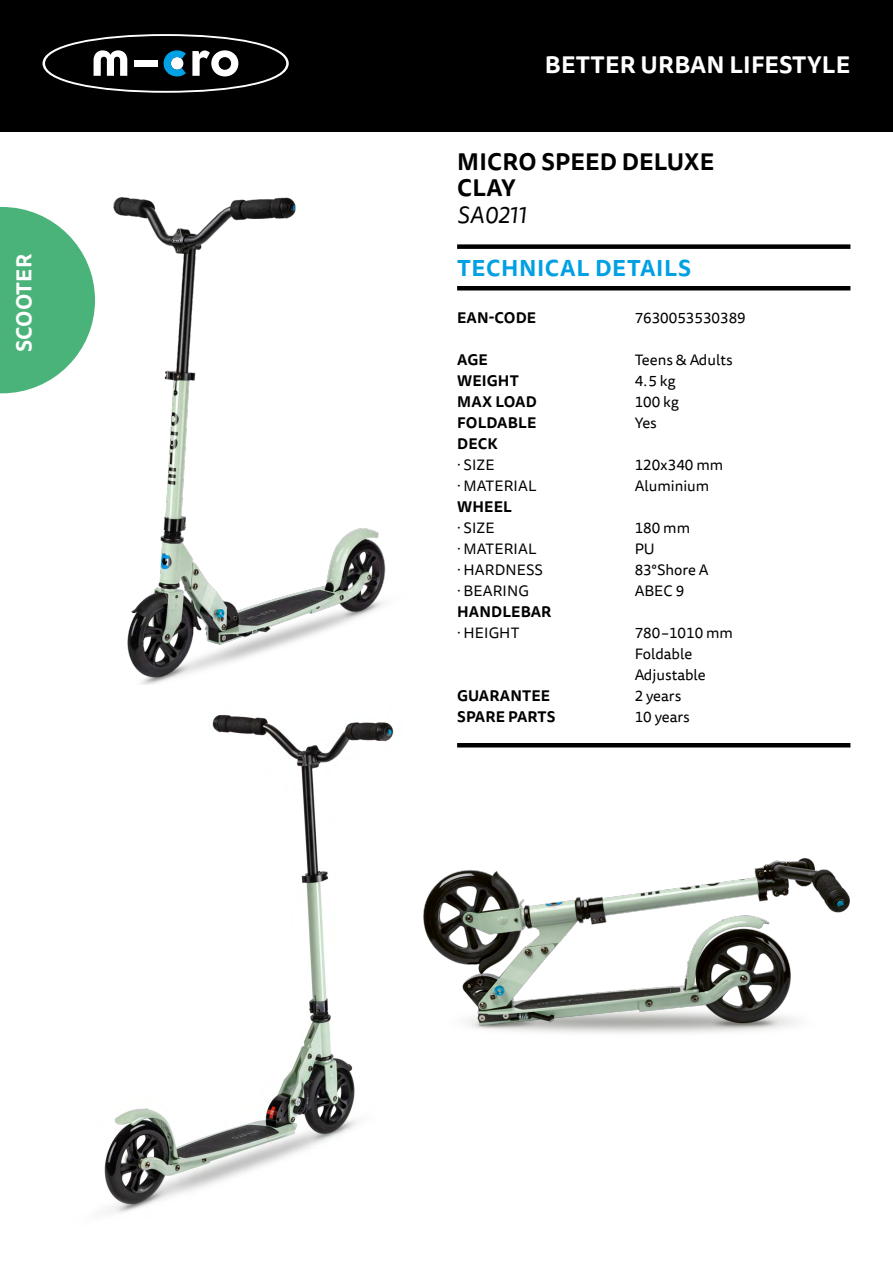
<style>
.page{position:relative;width:893px;height:1263px;background:#fff}
.page>*{position:absolute;margin:0;border:0;box-sizing:border-box;transform-origin:0 0}
.t1{font:700 23.4px "Tisa Sans Pro";letter-spacing:.01em;color:#fff}
.t2{font:700 23.4px/26px "Tisa Sans Pro";letter-spacing:.01em;color:#000}
.t3{font:italic 23.4px "Tisa Sans Pro";color:#000}
.t4{font:700 22.5px "Tisa Sans Pro";letter-spacing:.025em;color:#00a0e3}
.t5{font:700 21px "Tisa Sans Pro";letter-spacing:.01em;color:#fff}
.t6{font:15px/21px "Tisa Sans Pro";color:#000}
.t7{font:700 15px/21px "Tisa Sans Pro";letter-spacing:.01em;color:#000}
</style>
<div class="page">
<div style="left:0;top:0;width:893px;height:132px;background:#000"></div>
<svg style="left:43px;top:34px;width:246px;height:59px"></svg>
<div style="left:45px;top:36px;width:241px;height:55px;background:#000;border-radius:50%"></div>
<svg style="left:94px;top:50px;width:33px;height:26px"></svg>
<svg style="left:192px;top:50px;width:46px;height:26px"></svg>
<svg style="left:164px;top:50px;width:22px;height:26px"></svg>
<div style="left:134px;top:60px;width:24px;height:7px;background:#fff"></div>
<div style="left:457px;top:244px;width:393px;height:5px;background:#000"></div>
<hr style="left:457px;top:286px;width:393px;height:4px;background:#000">
<hr style="left:457px;top:743px;width:393px;height:4px;background:#000">
<svg style="left:0;top:207px;width:74px;height:186px;background:#5dbb88"></svg>
<img style="left:74px;top:197px;width:312px;height:488px">
<img style="left:104px;top:715px;width:290px;height:498px">
<img style="left:423px;top:858px;width:427px;height:176px">
<h3 class="t5" style="left:8px;top:352px;width:100px;rotate:-90deg">SCOOTER</h3>
<h1 class="t1" style="left:545px;top:48px;width:307px">BETTER URBAN LIFESTYLE</h1>
<h1 class="t2" style="left:457px;top:149px;width:259px">MICRO SPEED DELUXE<br>CLAY</h1>
<h1 class="t3" style="left:457px;top:199px;width:71px">SA0211</h1>
<h2 class="t4" style="left:457px;top:251px;width:235px">TECHNICAL DETAILS</h2>
<p class="t7" style="left:457px;top:307px;width:81px">EAN-CODE</p>
<p class="t7" style="left:457px;top:349px;width:81px">AGE<br>WEIGHT<br>MAX LOAD<br>FOLDABLE<br>DECK</p>
<p class="t6" style="left:457px;top:454px;width:81px">· SIZE<br>· MATERIAL</p>
<p class="t7" style="left:457px;top:496px;width:56px">WHEEL</p>
<p class="t6" style="left:457px;top:517px;width:87px">· SIZE<br>· MATERIAL · HARDNESS · BEARING</p>
<p class="t7" style="left:457px;top:601px;width:96px">HANDLEBAR</p>
<p class="t6" style="left:457px;top:622px;width:64px">· HEIGHT</p>
<p class="t6" style="left:635px;top:307px;width:113px">7630053530389</p>
<p class="t6" style="left:635px;top:349px;width:100px">Teens &amp; Adults<br>4.5 kg<br>100 kg<br>Yes</p>
<p class="t6" style="left:635px;top:454px;width:90px">120x340 mm<br>Aluminium</p>
<p class="t6" style="left:635px;top:517px;width:75px">180 mm<br>PU<br>83°Shore A<br>ABEC 9</p>
<p class="t6" style="left:635px;top:622px;width:100px">780–1010 mm<br>Foldable<br>Adjustable<br>2 years<br>10 years</p>
<p class="t7" style="left:457px;top:685px;width:100px">GUARANTEE<br>SPARE PARTS</p>
</div>
